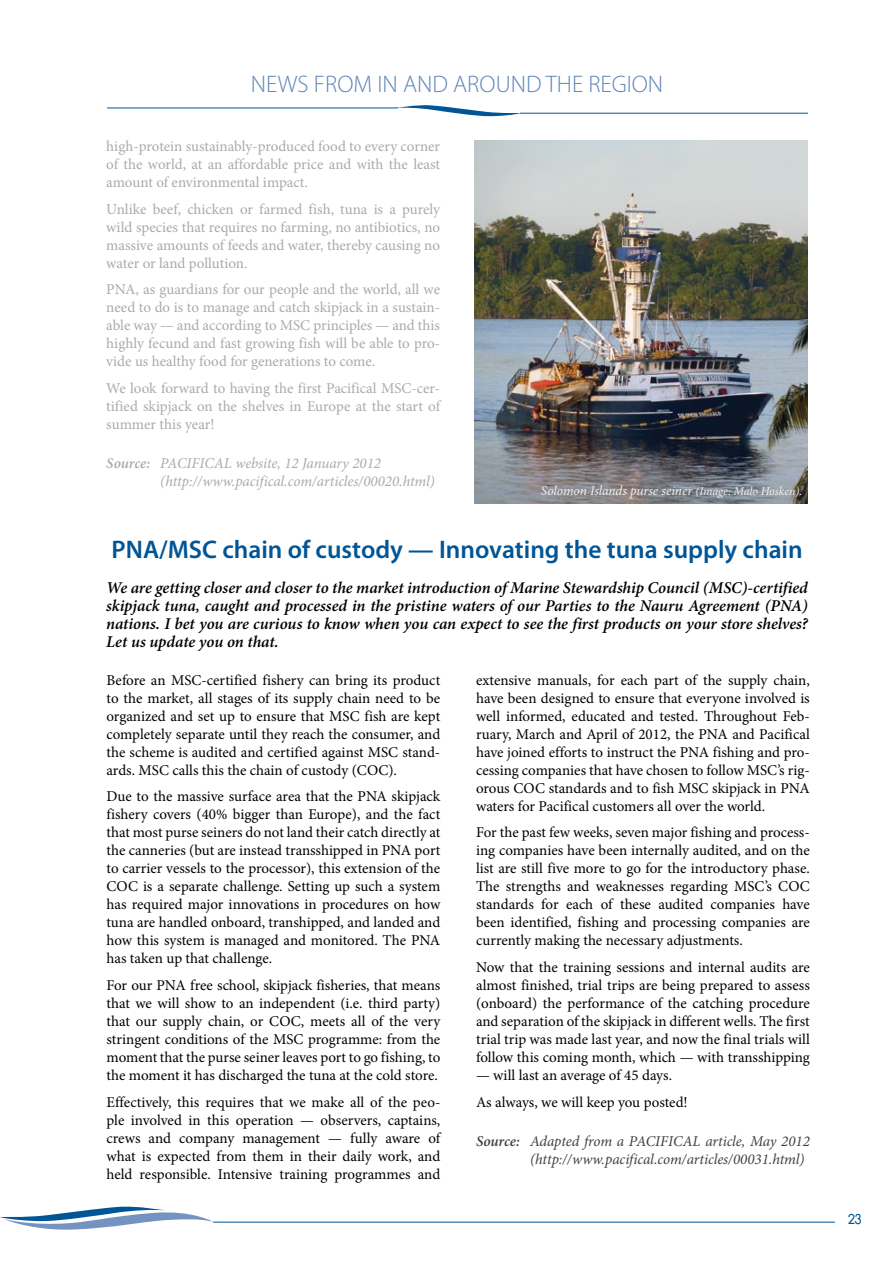
<style>
.page{position:relative;width:893px;height:1263px;background:#fff}
.page>*{position:absolute;margin:0;border:0;box-sizing:border-box;transform-origin:0 0}
.t1{font:600 25.5px "Myriad Pro";color:#005596}
.t2{font:300 24px "Myriad Pro";color:#5e84b8}
.t3{font:italic 600 16.5px/18px "Minion Pro";letter-spacing:-.005em;color:#000;text-align:justify}
.t4{font:15px/18px "Minion Pro";letter-spacing:-.005em;color:#000;text-align:justify}
.t5{font:15px/18px "Minion Pro";letter-spacing:-.005em;color:#aaa;text-align:justify}
.t6{font:italic 15px/18px "Minion Pro";letter-spacing:-.005em;color:#414042}
.t7{font:italic 15px/18px "Minion Pro";letter-spacing:-.005em;color:#aaa}
.t8{font:15px "Duepuntozero";color:#005596}
.t9{font:italic 13.5px "Minion Pro";letter-spacing:-.005em;color:#f1f1f2}
.s1{font-weight:600}
.s2{font-size:12px}
</style>
<div class="page">
<svg style="left:0;top:1206px;width:214px;height:24px"></svg>
<hr style="left:214px;top:1222px;width:621px;height:1px;background:#005596">
<hr style="left:520px;top:113px;width:288px;height:1px;background:#005596">
<hr style="left:107px;top:108px;width:291px;height:1px;background:#005596">
<svg style="left:395px;top:105px;width:126px;height:11px"></svg>
<img style="left:474px;top:140px;width:334px;height:363px">
<h2 class="t2" style="left:251px;top:70px;width:414px">NEWS FROM IN AND AROUND THE REGION</h2>
<p class="t5" style="left:106px;top:137px;width:335px">high-protein sustainably-produced food to every corner of the world, at an affordable price and with the least amount of environmental impact.</p>
<p class="t5" style="left:106px;top:200px;width:335px">Unlike beef, chicken or farmed fish, tuna is a purely wild species that requires no farming, no antibiotics, no massive amounts of feeds and water, thereby causing no water or land pollution.</p>
<p class="t5" style="left:106px;top:281px;width:335px">PNA, as guardians for our people and the world, all we need to do is to manage and catch skipjack in a sustain&shy;able way — and according to MSC principles — and this highly fecund and fast growing fish will be able to pro&shy;vide us healthy food for generations to come.</p>
<p class="t5" style="left:106px;top:379px;width:335px">We look forward to having the first Pacifical MSC-cer&shy;tified skipjack on the shelves in Europe at the start of summer this year!</p>
<p class="t7" style="left:160px;top:454px;width:276px;text-indent:-54px"><span class="s1">Source:</span> PACIFICAL website, 12 January 2012 (http://www.pacifical.com/articles/00020.html)</p>
<p class="t9" style="left:541px;top:481px;width:263px">Solomon Islands purse seiner <span class="s2">(Image: Malo Hosken).</span></p>
<h1 class="t1" style="left:112px;top:533px;width:693px">PNA/MSC chain of custody — Innovating the tuna supply chain</h1>
<p class="t3" style="left:106px;top:579px;width:703px">We are getting closer and closer to the market introduction of Marine Stewardship Council (MSC)-certified skipjack tuna, caught and processed in the pristine waters of our Parties to the Nauru Agreement (PNA) nations. I bet you are curious to know when you can expect to see the first products on your store shelves?<br>Let us update you on that.</p>
<p class="t4" style="left:107px;top:671px;width:335px">Before an MSC-certified fishery can bring its product to the market, all stages of its supply chain need to be organized and set up to ensure that MSC fish are kept completely separate until they reach the consumer, and the scheme is audited and certified against MSC stand&shy;ards. MSC calls this the chain of custody (COC).</p>
<p class="t4" style="left:107px;top:788px;width:335px">Due to the massive surface area that the PNA skipjack fishery covers (40% bigger than Europe), and the fact that most purse seiners do not land their catch directly at the canneries (but are instead transshipped in PNA port to carrier vessels to the processor), this extension of the COC is a separate challenge. Setting up such a system has required major innovations in procedures on how tuna are handled onboard, transhipped, and landed and how this system is managed and monitored. The PNA has taken up that challenge.</p>
<p class="t4" style="left:107px;top:976px;width:335px">For our PNA free school, skipjack fisheries, that means that we will show to an independent (i.e. third party) that our supply chain, or COC, meets all of the very stringent conditions of the MSC programme: from the moment that the purse seiner leaves port to go fishing, to the moment it has discharged the tuna at the cold store.</p>
<p class="t4" style="left:107px;top:1093px;width:335px">Effectively, this requires that we make all of the peo&shy;ple involved in this operation — observers, captains, crews and company management — fully aware of what is expected from them in their daily work, and held responsible. Intensive training programmes and</p>
<p class="t4" style="left:476px;top:671px;width:335px">extensive manuals, for each part of the supply chain, have been designed to ensure that everyone involved is well informed, educated and tested. Throughout Feb&shy;ruary, March and April of 2012, the PNA and Pacifical have joined efforts to instruct the PNA fishing and pro&shy;cessing companies that have chosen to follow MSC’s rig&shy;orous COC standards and to fish MSC skipjack in PNA waters for Pacifical customers all over the world.</p>
<p class="t4" style="left:476px;top:824px;width:335px">For the past few weeks, seven major fishing and process&shy;ing companies have been internally audited, and on the list are still five more to go for the introductory phase.<br>The strengths and weaknesses regarding MSC’s COC standards for each of these audited companies have been identified, fishing and processing companies are currently making the necessary adjustments.</p>
<p class="t4" style="left:476px;top:958px;width:335px">Now that the training sessions and internal audits are almost finished, trial trips are being prepared to assess (onboard) the performance of the catching procedure and separation of the skipjack in different wells. The first trial trip was made last year, and now the final trials will follow this coming month, which — with transshipping</p>
<p class="t4" style="left:476px;top:1062px;width:213px;line-height:26.5px">— will last an average of 45 days.<br>As always, we will keep you posted!</p>
<p class="t6" style="left:530px;top:1132px;width:281px;text-indent:-54px"><span class="s1">Source:</span> Adapted from a PACIFICAL article, May 2012 (http://www.pacifical.com/articles/00031.html)</p>
<p class="t8" style="left:848px;top:1211px;width:15px">23</p>
</div>
